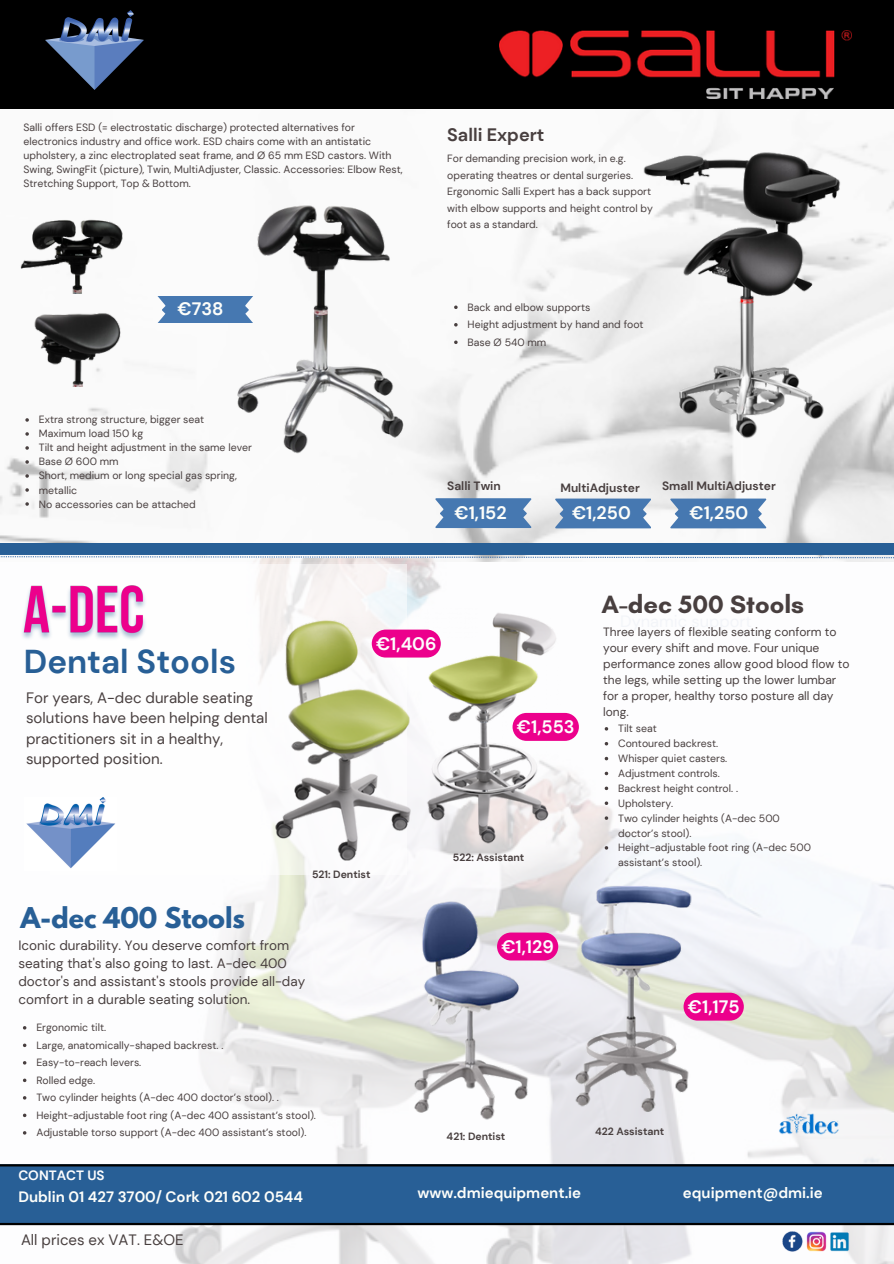
<style>
.page{position:relative;width:894px;height:1264px;background:#fff}
.page>*{position:absolute;margin:0;border:0;box-sizing:border-box;transform-origin:0 0}
.t1{font:700 33px "DM Sans";color:#285f96}
.t2{font:700 25.5px "Glacial Indifference";color:#483f3f}
.t3{font:700 25.35px "League Spartan";color:#285f96}
.t4{font:700 18px "DM Sans";color:#fdfdfe}
.t5{font:700 18px "DM Sans";color:#fdfefa}
.t6{font:700 18px "DM Sans";color:#483f3f}
.t7{font:15px/20.2px "DM Sans";color:#483f3f}
.t8{font:700 15px "DM Sans";color:#fdfefa}
.t9{font:13.5px/18px "DM Sans";color:#483f3f}
.t10{font:700 13.5px "DM Sans";color:#fdfdfe}
.t11{font:12px/16px "DM Sans";color:#483f3f}
.t12{font:700 12px "DM Sans";color:#483f3f}
.t13{font:10.5px/16.6px "DM Sans";color:#483f3f}
.t14{font:700 10.5px "DM Sans";color:#483f3f}
</style>
<div class="page">
<img style="left:0;top:126px;width:893px;height:417px">
<div style="left:0;top:0;width:893px;height:109px;background:#000"></div>
<img style="left:499px;top:31px;width:351px;height:67px">
<svg style="left:157px;top:296px;width:65px;height:27px;background:#5482b6"></svg>
<svg style="left:435px;top:498px;width:96px;height:30px;background:#5684b7"></svg>
<svg style="left:555px;top:498px;width:95px;height:30px;background:#5683b6"></svg>
<svg style="left:670px;top:498px;width:95px;height:30px;background:#5784b7"></svg>
<img style="left:0;top:558px;width:893px;height:705px">
<div style="left:50px;top:564px;width:356px;height:310px;background:#fff"></div>
<img style="left:46px;top:11px;width:97px;height:79px">
<img style="left:775px;top:1225px;width:82px;height:38px">
<svg style="left:0;top:1164px;width:893px;height:60px;background:#25598d"></svg>
<img style="left:775px;top:1109px;width:66px;height:27px">
<img style="left:389px;top:858px;width:337px;height:284px">
<img style="left:24px;top:797px;width:92px;height:73px">
<img style="left:260px;top:617px;width:209px;height:253px">
<img style="left:371px;top:609px;width:237px;height:237px">
<div style="left:371px;top:629px;width:69px;height:28px;background:#ec008c;border-radius:14px"></div>
<div style="left:512px;top:713px;width:66px;height:28px;background:#ec008c;border-radius:14px"></div>
<svg style="left:23px;top:1043px;width:3px;height:4px"></svg>
<svg style="left:23px;top:1078px;width:3px;height:4px"></svg>
<svg style="left:23px;top:1113px;width:3px;height:4px"></svg>
<svg style="left:604px;top:727px;width:4px;height:3px"></svg>
<svg style="left:604px;top:742px;width:4px;height:3px"></svg>
<svg style="left:604px;top:756px;width:4px;height:4px"></svg>
<svg style="left:604px;top:771px;width:4px;height:4px"></svg>
<svg style="left:604px;top:786px;width:4px;height:4px"></svg>
<svg style="left:604px;top:801px;width:4px;height:4px"></svg>
<svg style="left:604px;top:816px;width:4px;height:3px"></svg>
<svg style="left:604px;top:846px;width:4px;height:3px"></svg>
<img style="left:17px;top:581px;width:128px;height:68px">
<svg style="left:0;top:543px;width:893px;height:15px;background:#4a78a6"></svg>
<img style="left:222px;top:183px;width:194px;height:290px">
<img style="left:17px;top:293px;width:129px;height:94px">
<img style="left:13px;top:209px;width:115px;height:84px">
<svg style="left:454px;top:305px;width:3px;height:4px"></svg>
<svg style="left:454px;top:340px;width:3px;height:4px"></svg>
<img style="left:635px;top:141px;width:223px;height:305px">
<svg style="left:25px;top:418px;width:4px;height:4px"></svg>
<svg style="left:25px;top:432px;width:4px;height:4px"></svg>
<svg style="left:25px;top:446px;width:4px;height:4px"></svg>
<svg style="left:25px;top:460px;width:4px;height:4px"></svg>
<svg style="left:25px;top:474px;width:4px;height:4px"></svg>
<svg style="left:25px;top:488px;width:4px;height:4px"></svg>
<svg style="left:25px;top:502px;width:4px;height:4px"></svg>
<div style="left:497px;top:932px;width:61px;height:28px;background:#ec008c;border-radius:14px"></div>
<div style="left:683px;top:992px;width:60px;height:28px;background:#ec008c;border-radius:14px"></div>
<p class="t13" style="left:24px;top:121px;width:380px;line-height:14px">Salli offers ESD (= electrostatic discharge) protected alternatives for electronics industry and office work. ESD chairs come with an antistatic upholstery, a zinc electroplated seat frame, and Ø 65 mm ESD castors. With Swing, SwingFit (picture), Twin, MultiAdjuster, Classic. Accessories: Elbow Rest, Stretching Support, Top &amp; Bottom.</p>
<p class="t6" style="left:447px;top:123px;width:99px">Salli Expert</p>
<p class="t13" style="left:447px;top:150px;width:207px">For demanding precision work, in e.g. operating theatres or dental surgeries.<br>Ergonomic Salli Expert has a back support with elbow supports and height control by foot as a standard.</p>
<p class="t5" style="left:177px;top:297px;width:47px">€738</p>
<p class="t13" style="left:39px;top:411px;width:167px">Extra strong structure, bigger seat</p>
<p class="t13" style="left:39px;top:425px;width:106px">Maximum load 150 kg</p>
<p class="t13" style="left:39px;top:439px;width:214px">Tilt and height adjustment in the same lever</p>
<p class="t13" style="left:39px;top:453px;width:81px">Base Ø 600 mm</p>
<p class="t13" style="left:39px;top:467px;width:199px">Short, medium or long special gas spring,</p>
<p class="t13" style="left:39px;top:481px;width:40px">metallic</p>
<p class="t13" style="left:39px;top:495px;width:158px">No accessories can be attached</p>
<p class="t13" style="left:467px;top:299px;width:124px">Back and elbow supports</p>
<h3 class="t13" style="left:467px;top:316px;width:177px">Height adjustment by hand and foot</h3>
<p class="t13" style="left:467px;top:334px;width:80px">Base Ø 540 mm</p>
<p class="t12" style="left:447px;top:478px;width:55px">Salli Twin</p>
<p class="t5" style="left:454px;top:501px;width:54px">€1,152</p>
<p class="t12" style="left:560px;top:480px;width:81px">MultiAdjuster</p>
<p class="t5" style="left:572px;top:501px;width:60px">€1,250</p>
<p class="t12" style="left:662px;top:478px;width:115px">Small MultiAdjuster</p>
<p class="t5" style="left:689px;top:501px;width:60px">€1,250</p>
<h5 class="t1" style="left:24px;top:640px;width:214px">Dental Stools</h5>
<p class="t7" style="left:26px;top:687px;width:243px">For years, A-dec durable seating solutions have been helping dental practitioners sit in a healthy, supported position.</p>
<p class="t4" style="left:376px;top:632px;width:62px">€1,406</p>
<p class="t4" style="left:516px;top:715px;width:59px">€1,553</p>
<p class="t3" style="left:20px;top:905px;width:226px">A-dec 400 Stools</p>
<h5 class="t14" style="left:312px;top:867px;width:60px">521: Dentist</h5>
<p class="t9" style="left:18px;top:936px;width:288px">Iconic durability. You deserve comfort from seating that's also going to last. A-dec 400 doctor's and assistant's stools provide all-day comfort in a durable seating solution.</p>
<h5 class="t13" style="left:36px;top:1019px;width:71px">Ergonomic tilt.</h5>
<p class="t13" style="left:36px;top:1036px;width:188px">Large, anatomically-shaped backrest. .</p>
<p class="t13" style="left:36px;top:1054px;width:106px">Easy-to-reach levers.</p>
<h5 class="t13" style="left:36px;top:1071px;width:60px">Rolled edge.</h5>
<p class="t13" style="left:36px;top:1089px;width:244px">Two cylinder heights (A-dec 400 doctor’s stool). .</p>
<h3 class="t13" style="left:36px;top:1106px;width:281px">Height-adjustable foot ring (A-dec 400 assistant’s stool).</h3>
<p class="t13" style="left:36px;top:1124px;width:271px">Adjustable torso support (A-dec 400 assistant’s stool).</p>
<h6 class="t10" style="left:18px;top:1166px;width:88px">CONTACT US</h6>
<p class="t14" style="left:452px;top:850px;width:73px">522: Assistant</p>
<p class="t4" style="left:501px;top:934px;width:54px">€1,129</p>
<p class="t14" style="left:446px;top:1130px;width:60px">421: Dentist</p>
<h5 class="t2" style="left:601px;top:589px;width:204px">A-dec 500 Stools</h5>
<p class="t11" style="left:603px;top:624px;width:248px">Three layers of flexible seating conform to your every shift and move. Four unique performance zones allow good blood flow to the legs, while setting up the lower lumbar for a proper, healthy torso posture all day long.</p>
<h2 class="t13" style="left:618px;top:720px;width:40px">Tilt seat</h2>
<p class="t13" style="left:618px;top:735px;width:101px">Contoured backrest.</p>
<p class="t13" style="left:618px;top:750px;width:111px">Whisper quiet casters.</p>
<p class="t13" style="left:618px;top:765px;width:103px">Adjustment controls.</p>
<p class="t13" style="left:618px;top:780px;width:121px">Backrest height control. .</p>
<p class="t13" style="left:618px;top:794px;width:57px">Upholstery.</p>
<p class="t13" style="left:618px;top:810px;width:163px;line-height:14.9px">Two cylinder heights (A-dec 500 doctor’s stool).</p>
<p class="t13" style="left:618px;top:840px;width:194px;line-height:14.9px">Height-adjustable foot ring (A-dec 500 assistant’s stool).</p>
<h6 class="t4" style="left:687px;top:994px;width:53px">€1,175</h6>
<p class="t14" style="left:595px;top:1124px;width:71px">422 Assistant</p>
<p class="t8" style="left:18px;top:1186px;width:286px">Dublin 01 427 3700/ Cork 021 602 0544</p>
<p class="t7" style="left:21px;top:1229px;width:164px">All prices ex VAT. E&amp;OE</p>
<p class="t8" style="left:417px;top:1182px;width:165px">www.dmiequipment.ie</p>
<h5 class="t8" style="left:682px;top:1182px;width:141px">equipment@dmi.ie</h5>
</div>
